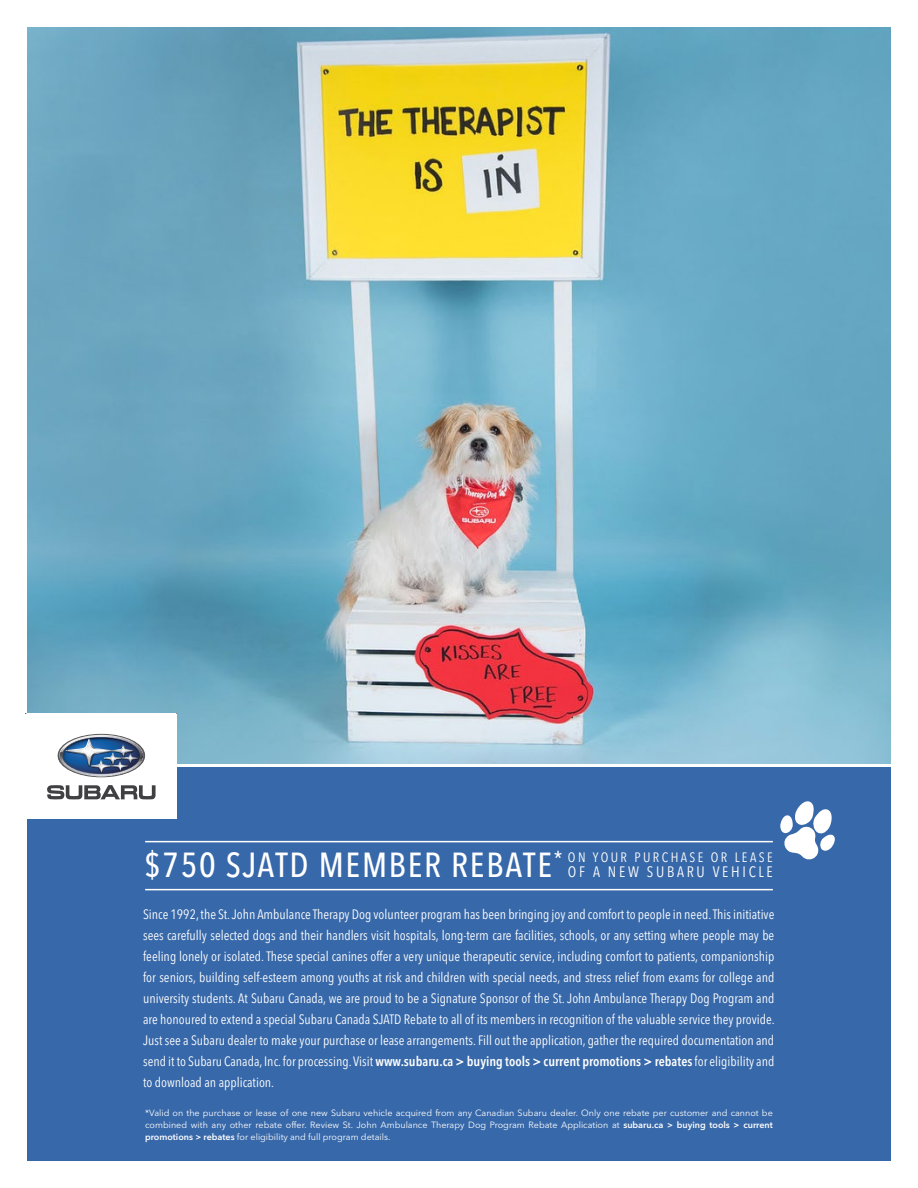
<style>
.page{position:relative;width:918px;height:1188px;background:#fff}
.page>*{position:absolute;margin:0;border:0;box-sizing:border-box;transform-origin:0 0}
.t1{font:500 condensed 34.5px "Avenir Next LT Pro";letter-spacing:.05em;color:#fff}
.t2{font:500 condensed 20.1px "Avenir Next LT Pro";color:#fff}
.t3{font:condensed 15px "Avenir Next LT Pro";letter-spacing:.18em;color:#fff}
.t4{font:condensed 13.5px/21px "Avenir Next LT Pro";color:#fff;text-align:justify}
.t5{font:condensed 13.5px "Avenir Next LT Pro";letter-spacing:.18em;color:#fff}
.t6{font:9px/12px "Avenir Next LT Pro";color:#fff;text-align:justify}
.s1{font-weight:600}
</style>
<div class="page">
<div style="left:27px;top:768px;width:864px;height:393px;background:#3768a9"></div>
<hr style="left:145px;top:841px;width:628px;height:1px;background:#fff">
<hr style="left:145px;top:889px;width:628px;height:1px;background:#fff">
<img style="left:27px;top:27px;width:864px;height:737px">
<svg style="left:780px;top:801px;width:55px;height:59px"></svg>
<div style="left:26px;top:713px;width:151px;height:105px;background:#fff"></div>
<svg style="left:47px;top:785px;width:109px;height:14px"></svg>
<svg style="left:58px;top:734px;width:87px;height:43px"></svg>
<h1 class="t1" style="left:144px;top:844px;width:409px">$750 SJATD MEMBER REBATE</h1>
<h2 class="t2" style="left:554px;top:846px;width:10px">*</h2>
<p class="t5" style="left:568px;top:849px;width:206px">ON YOUR PURCHASE OR LEASE</p>
<p class="t3" style="left:568px;top:863px;width:206px">OF A NEW SUBARU VEHICLE</p>
<p class="t4" style="left:143px;top:903px;width:633px">Since 1992, the St. John Ambulance Therapy Dog volunteer program has been bringing joy and comfort to people in need. This initiative sees carefully selected dogs and their handlers visit hospitals, long-term care facilities, schools, or any setting where people may be feeling lonely or isolated. These special canines offer a very unique therapeutic service, including comfort to patients, companionship for seniors, building self-esteem among youths at risk and children with special needs, and stress relief from exams for college and university students. At Subaru Canada, we are proud to be a Signature Sponsor of the St. John Ambulance Therapy Dog Program and are honoured to extend a special Subaru Canada SJATD Rebate to all of its members in recognition of the valuable service they provide.<br>Just see a Subaru dealer to make your purchase or lease arrangements. Fill out the application, gather the required documentation and send it to Subaru Canada, Inc. for processing. Visit <span class="s1">www.subaru.ca &gt; buying tools &gt; current promotions &gt; rebates</span> for eligibility and to download an application.</p>
<p class="t6" style="left:145px;top:1107px;width:629px">*Valid on the purchase or lease of one new Subaru vehicle acquired from any Canadian Subaru dealer. Only one rebate per customer and cannot be combined with any other rebate offer. Review St. John Ambulance Therapy Dog Program Rebate Application at <span class="s1">subaru.ca &gt; buying tools &gt; current promotions &gt; rebates</span> for eligibility and full program details.</p>
</div>
